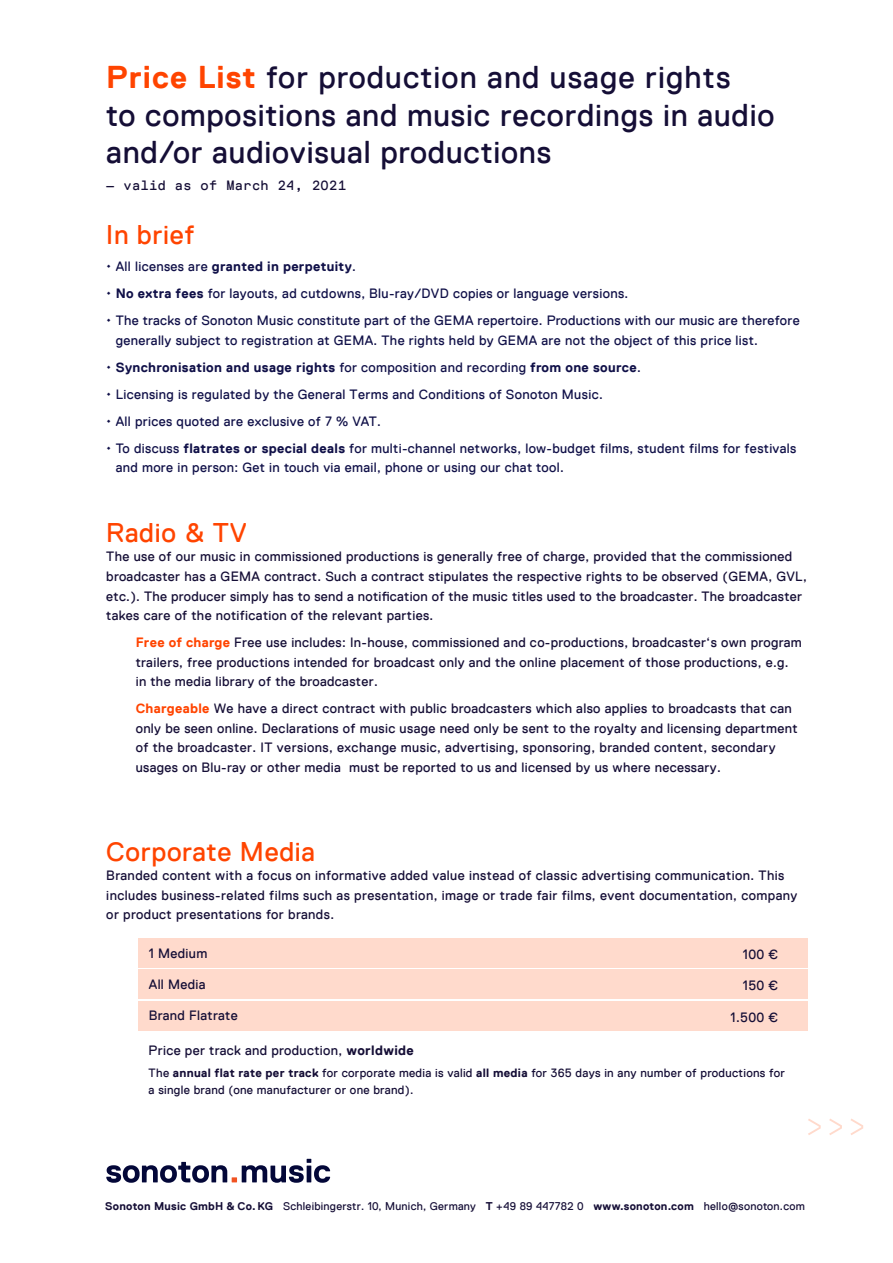
<style>
.page{position:relative;width:893px;height:1263px;background:#fff}
.page>*{position:absolute;margin:0;border:0;box-sizing:border-box;transform-origin:0 0}
.Geschäftsangaben{font:31.5px/37.5px "Replica Pro TT";letter-spacing:.025em;color:#150e36}
.Geschäftsangaben-2{font:27px "Replica Pro TT";letter-spacing:.025em;color:#f40}
.Geschäftsangaben-3{font:13.5px/19.5px "Replica Pro TT";letter-spacing:.025em;color:#150e36}
.Geschäftsangaben-4{font:13.5px "Replica Pro TT";letter-spacing:.025em;color:#101048}
.Geschäftsangaben-5{font:700 13.5px "Replica Pro TT";letter-spacing:.025em;color:#101048}
.Geschäftsangaben-6{font:13.5px "Replica Mono PTT";letter-spacing:.025em;color:#150e36}
.Geschäftsangaben-7{font:12px "Replica Pro TT";letter-spacing:.025em;color:#150e36}
.Geschäftsangaben-8{font:11.25px "Replica Pro TT";letter-spacing:.02em;color:#150e36}
.s1{font-weight:700;color:#f40}
.s2{font-weight:400}
.s3{font-weight:700}
.s4{color:#fff}
</style>
<div class="page">
<svg style="left:106px;top:1159px;width:224px;height:24px"></svg>
<svg style="left:808px;top:1119px;width:13px;height:16px"></svg>
<svg style="left:829px;top:1118px;width:13px;height:17px"></svg>
<svg style="left:850px;top:1118px;width:13px;height:17px"></svg>
<div style="left:138px;top:938px;width:670px;height:29px;background:#ffdacc"></div>
<div style="left:138px;top:969px;width:670px;height:30px;background:#ffdacc"></div>
<div style="left:138px;top:1001px;width:670px;height:30px;background:#ffdacc"></div>
<p class="Geschäftsangaben" style="left:106px;top:59px;width:626px"><span class="s1">Price List</span> for production and usage rights</p>
<p class="Geschäftsangaben" style="left:106px;top:96px;width:670px">to compositions and music recordings in audio and/or audiovisual productions</p>
<p class="Geschäftsangaben-6" style="left:106px;top:178px;width:241px">— valid as of March 24, 2021</p>
<p class="Geschäftsangaben-2" style="left:106px;top:220px;width:90px">In brief</p>
<p class="Geschäftsangaben-5" style="left:106px;top:259px;width:251px"><span class="s2">• All licenses are</span> granted in perpetuity<span class="s2">.</span></p>
<p class="Geschäftsangaben-4" style="left:106px;top:286px;width:523px">• <span class="s3">No extra fees</span> for layouts, ad cutdowns, Blu-ray/DVD copies or language versions.</p>
<p class="Geschäftsangaben-4" style="left:106px;top:313px;width:695px">• The tracks of Sonoton Music constitute part of the GEMA repertoire. Productions with our music are therefore</p>
<p class="Geschäftsangaben-4" style="left:106px;top:333px;width:653px"><span class="s4">•</span> generally subject to registration at GEMA. The rights held by GEMA are not the object of this price list.</p>
<p class="Geschäftsangaben-5" style="left:106px;top:360px;width:536px"><span class="s2">•</span> Synchronisation and usage rights <span class="s2">for composition and recording</span> from one source<span class="s2">.</span></p>
<p class="Geschäftsangaben-4" style="left:106px;top:387px;width:498px">• Licensing is regulated by the General Terms and Conditions of Sonoton Music.</p>
<p class="Geschäftsangaben-4" style="left:106px;top:414px;width:276px">• All prices quoted are exclusive of 7 % VAT.</p>
<p class="Geschäftsangaben-4" style="left:106px;top:441px;width:692px">• To discuss <span class="s3">flatrates or special deals</span> for multi-channel networks, low-budget films, student films for festivals</p>
<p class="Geschäftsangaben-4" style="left:106px;top:460px;width:459px"><span class="s4">•</span> and more in person: Get in touch via email, phone or using our chat tool.</p>
<p class="Geschäftsangaben-2" style="left:106px;top:518px;width:142px">Radio &amp; TV</p>
<p class="Geschäftsangaben-3" style="left:106px;top:547px;width:702px">The use of our music in commissioned productions is generally free of charge, provided that the commissioned broadcaster has a GEMA contract. Such a contract stipulates the respective rights to be observed (GEMA, GVL, etc.). The producer simply has to send a notification of the music titles used to the broadcaster. The broadcaster takes care of the notification of the relevant parties.</p>
<p class="Geschäftsangaben-3" style="left:136px;top:633px;width:668px"><span class="s1">Free of charge</span> Free use includes: In-house, commissioned and co-productions, broadcaster‘s own program</p>
<p class="Geschäftsangaben-3" style="left:136px;top:652px;width:654px">trailers, free productions intended for broadcast only and the online placement of those productions, e.g.</p>
<p class="Geschäftsangaben-3" style="left:136px;top:672px;width:244px">in the media library of the broadcaster.</p>
<p class="Geschäftsangaben-3" style="left:136px;top:699px;width:657px"><span class="s1">Chargeable</span> We have a direct contract with public broadcasters which also applies to broadcasts that can</p>
<p class="Geschäftsangaben-3" style="left:136px;top:718px;width:663px">only be seen online. Declarations of music usage need only be sent to the royalty and licensing department</p>
<p class="Geschäftsangaben-3" style="left:136px;top:738px;width:641px">of the broadcaster. IT versions, exchange music, advertising, sponsoring, branded content, secondary</p>
<p class="Geschäftsangaben-3" style="left:136px;top:757px;width:587px">usages on Blu-ray or other media must be reported to us and licensed by us where necessary.</p>
<p class="Geschäftsangaben-2" style="left:106px;top:836px;width:210px">Corporate Media</p>
<p class="Geschäftsangaben-3" style="left:106px;top:866px;width:693px">Branded content with a focus on informative added value instead of classic advertising communication. This includes business-related films such as presentation, image or trade fair films, event documentation, company or product presentations for brands.</p>
<p class="Geschäftsangaben-3" style="left:149px;top:944px;width:60px">1 Medium</p>
<p class="Geschäftsangaben-3" style="left:149px;top:974px;width:58px">All Media</p>
<p class="Geschäftsangaben-3" style="left:149px;top:1006px;width:90px">Brand Flatrate</p>
<p class="Geschäftsangaben-3" style="left:743px;top:945px;width:37px">100 €</p>
<p class="Geschäftsangaben-3" style="left:743px;top:976px;width:37px">150 €</p>
<p class="Geschäftsangaben-3" style="left:731px;top:1007px;width:49px">1.500 €</p>
<p class="Geschäftsangaben-3" style="left:149px;top:1040px;width:267px">Price per track and production, <span class="s3">worldwide</span></p>
<p class="Geschäftsangaben-7" style="left:149px;top:1066px;width:638px">The <span class="s3">annual flat rate per track</span> for corporate media is valid <span class="s3">all media</span> for 365 days in any number of productions for</p>
<p class="Geschäftsangaben-7" style="left:149px;top:1083px;width:266px">a single brand (one manufacturer or one brand).</p>
<p class="Geschäftsangaben-8" style="left:105px;top:1200px;width:701px"><span class="s3">Sonoton Music GmbH &amp; Co. KG</span> Schleibingerstr. 10, Munich, Germany <span class="s3">T</span> +49 89 447782 0 <span class="s3">www.sonoton.com</span> hello@sonoton.com</p>
</div>
